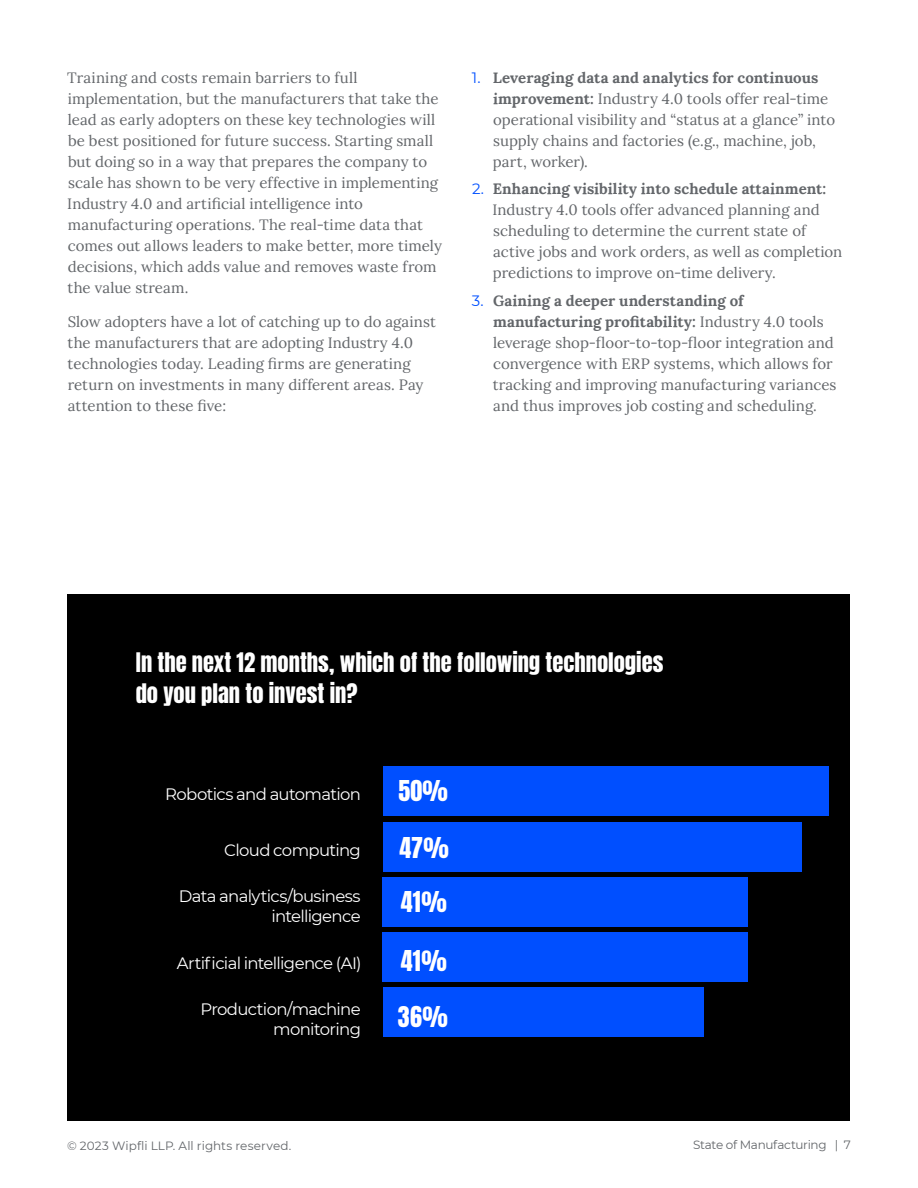
<style>
.page{position:relative;width:918px;height:1188px;background:#fff}
.page>*{position:absolute;margin:0;border:0;box-sizing:border-box;transform-origin:0 0}
.t1{font:24px "Anton";letter-spacing:.01em;color:#fff}
.t2{font:22.5px/31.5px "Anton";color:#fff}
.t3{font:16.5px/19.8px "Montserrat";letter-spacing:-.04em;color:#fff;text-align:right}
.t4{font:15px/21px "Lora";letter-spacing:.005em;color:#63666a}
.t5{font:12px "Montserrat";color:#63666a}
.t6{font:12px "Montserrat";letter-spacing:-.025em;color:#63666a}
.s1{font-family:"Montserrat";color:#0050ff}
.s2{font-weight:700}
</style>
<div class="page">
<div style="left:68px;top:594px;width:782px;height:526px;background:#000"></div>
<div style="left:383px;top:987px;width:321px;height:50px;background:#004fff"></div>
<div style="left:383px;top:932px;width:365px;height:50px;background:#004fff"></div>
<div style="left:383px;top:877px;width:365px;height:50px;background:#004fff"></div>
<div style="left:383px;top:822px;width:419px;height:49px;background:#004fff"></div>
<div style="left:383px;top:767px;width:445px;height:49px;background:#004fff"></div>
<p class="t4" style="left:67px;top:66px;width:376px">Training and costs remain barriers to full implementation, but the manufacturers that take the lead as early adopters on these key technologies will be best positioned for future success. Starting small but doing so in a way that prepares the company to scale has shown to be very effective in implementing Industry 4.0 and artificial intelligence into manufacturing operations. The real-time data that comes out allows leaders to make better, more timely decisions, which adds value and removes waste from the value stream.</p>
<p class="t4" style="left:68px;top:310px;width:370px">Slow adopters have a lot of catching up to do against the manufacturers that are adopting Industry 4.0 technologies today. Leading firms are generating return on investments in many different areas. Pay attention to these five:</p>
<p class="t4" style="left:493px;top:66px;width:344px;text-indent:-21px"><span class="s1">1.</span> <span class="s2">Leveraging data and analytics for continuous improvement:</span> Industry 4.0 tools offer real-time operational visibility and “status at a glance” into supply chains and factories (e.g., machine, job, part, worker).</p>
<p class="t4" style="left:493px;top:178px;width:351px;text-indent:-20px"><span class="s1">2.</span> <span class="s2">Enhancing visibility into schedule attainment:<br></span>Industry 4.0 tools offer advanced planning and scheduling to determine the current state of active jobs and work orders, as well as completion predictions to improve on-time delivery.</p>
<p class="t4" style="left:493px;top:289px;width:345px;text-indent:-21px"><span class="s1">3.</span> <span class="s2">Gaining a deeper understanding of manufacturing profitability:</span> Industry 4.0 tools leverage shop-floor-to-top-floor integration and convergence with ERP systems, which allows for tracking and improving manufacturing variances and thus improves job costing and scheduling.</p>
<h2 class="t2" style="left:136px;top:648px;width:529px">In the next 12 months, which of the following technologies do you plan to invest in?</h2>
<p class="t3" style="left:165px;top:783px;width:197px">Robotics and automation</p>
<p class="t3" style="left:224px;top:839px;width:138px">Cloud computing</p>
<p class="t3" style="left:179px;top:886px;width:184px">Data analytics/business intelligence</p>
<p class="t3" style="left:177px;top:953px;width:186px">Artificial intelligence (AI)</p>
<p class="t3" style="left:200px;top:999px;width:162px">Production/machine monitoring</p>
<h1 class="t1" style="left:398px;top:779px;width:51px">50%</h1>
<h1 class="t1" style="left:399px;top:836px;width:51px">47%</h1>
<h1 class="t1" style="left:401px;top:890px;width:47px">41%</h1>
<h1 class="t1" style="left:401px;top:949px;width:47px">41%</h1>
<h1 class="t1" style="left:398px;top:1005px;width:52px">36%</h1>
<p class="t5" style="left:67px;top:1137px;width:226px">© 2023 Wipfli LLP. All rights reserved.</p>
<p class="t6" style="left:693px;top:1137px;width:159px">State of Manufacturing | 7</p>
</div>
